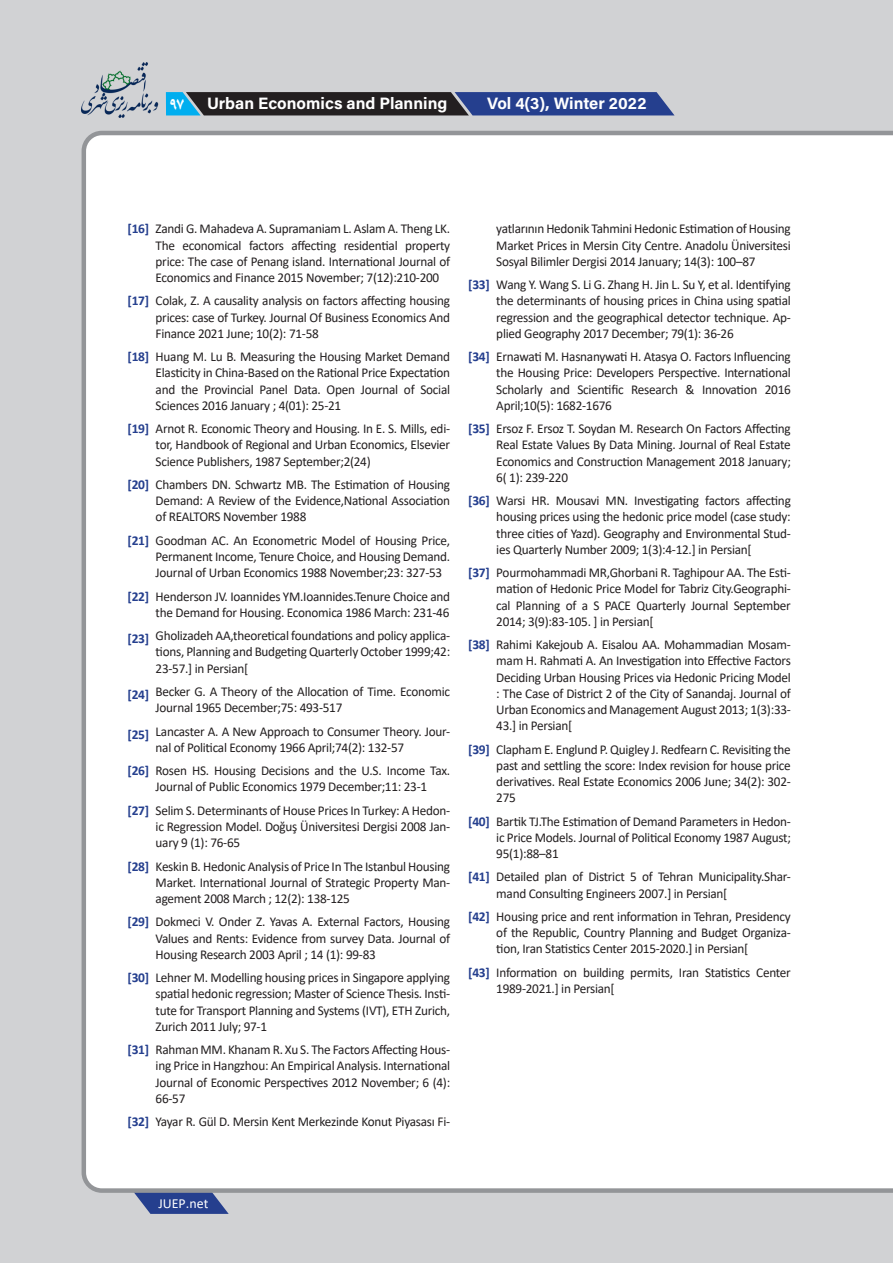
<style>
.page{position:relative;width:893px;height:1263px;background:#d1d2d4}
.page>*{position:absolute;margin:0;border:0;box-sizing:border-box;transform-origin:0 0}
.t1{font:16.5px "Acumin Variable Concept";color:#fff}
.t2{font:700 16.5px "B Nazanin";color:#fff}
.t3{font:13.8px "Calibri";color:#fff}
.Body{font:13.5px/16.2px "Calibri";letter-spacing:-.02em;color:#231f20}
.Body-2{font:700 13.5px "Calibri";letter-spacing:-.02em;color:#253f8e}
</style>
<div class="page">
<svg style="left:134px;top:1193px;width:95px;height:21px"></svg>
<div style="left:82px;top:131px;width:811px;height:1062px;background:#fff"></div>
<svg style="left:166px;top:92px;width:508px;height:23px;background:#27385c"></svg>
<img style="left:82px;top:63px;width:76px;height:54px">
<p class="t2" style="left:169px;top:94px;width:17px">97</p>
<p class="t1" style="left:207px;top:92px;width:242px">Urban Economics and Planning</p>
<p class="t1" style="left:487px;top:92px;width:161px">Vol , )3(4 Winter 2022</p>
<p class="Body-2" style="left:128px;top:219px;width:23px">]16[</p>
<p class="Body" style="left:156px;top:220px;width:296px;text-align:right">Zandi .G Mahadeva .A Supramaniam .L Aslam .A Theng LK. property</p>
<p class="Body" style="left:249px;top:237px;width:36px">factors</p>
<p class="Body" style="left:291px;top:237px;width:46px">affecting</p>
<p class="Body" style="left:156px;top:237px;width:296px">The<br>price: The case of Penang island. International Journal of<br>Economics and Finance 2015 November )7; 12(:210-200</p>
<p class="Body" style="left:156px;top:292px;width:296px;text-align:justify">Colak A.Z, causality analysis on factors affecting housing prices: case of Turkey. Journal Of Business Economics And Finance 2021 June; 10 : (2) 71-58</p>
<p class="Body" style="left:156px;top:348px;width:296px;text-align:justify">Huang M. Lu .B Measuring the Housing Market Demand Elasticity in China-Based on the Rational Price Expectation and the Provincial Panel Data. Open Journal of Social Sciences 2016 January )4; 01 :( 25-21</p>
<p class="Body" style="left:156px;top:436px;width:296px">tor, Handbook of Regional and Urban Economics, Elsevier</p>
<p class="Body" style="left:183px;top:237px;width:61px">economical</p>
<p class="Body" style="left:344px;top:237px;width:55px">residential</p>
<p class="Body-2" style="left:128px;top:291px;width:23px">]17[</p>
<p class="Body-2" style="left:128px;top:347px;width:23px">]18[</p>
<p class="Body-2" style="left:128px;top:419px;width:23px">]19[</p>
<p class="Body" style="left:156px;top:420px;width:296px">Arnot .R Economic Theory and Housing In. .S.E Mills, edi-</p>
<p class="Body" style="left:156px;top:453px;width:217px">Science Publishers, 1987 September )2; 24(</p>
<p class="Body" style="left:156px;top:476px;width:296px;text-align:justify">Chambers DN. Schwartz MB. The Estimation of Housing Demand A: Review of the Evidence,National Association of REALTORS November 1988</p>
<p class="Body" style="left:156px;top:532px;width:296px;text-align:justify">Goodman AC. An Econometric Model of Housing Price, Permanent Income, Tenure Choice, and Housing Demand.<br>Journal of Urban Economics 1988 November;23: 327-53</p>
<p class="Body" style="left:156px;top:588px;width:296px">Henderson JV. Ioannides YM.Ioannides.Tenure Choice and the Demand for Housing. Economica 1986 March: 231-46</p>
<p class="Body" style="left:156px;top:643px;width:296px">tions, Planning and Budgeting Quarterly October 1999;42:</p>
<p class="Body-2" style="left:128px;top:475px;width:23px">]20[</p>
<p class="Body-2" style="left:128px;top:531px;width:23px">]21[</p>
<p class="Body-2" style="left:128px;top:587px;width:23px">]22[</p>
<p class="Body-2" style="left:128px;top:629px;width:23px">]23[</p>
<p class="Body" style="left:156px;top:627px;width:296px">Gholizadeh AA,theoretical foundations and policy applica-</p>
<p class="Body" style="left:156px;top:660px;width:94px">23-57.] in Persian]</p>
<p class="Body" style="left:156px;top:683px;width:296px">Becker A.G Theory of the Allocation of Time. Economic<br>Journal 1965 December;75: 493-517</p>
<p class="Body" style="left:156px;top:739px;width:250px">nal of Political Economy 1966 April;74 : (2) 132-57</p>
<p class="Body-2" style="left:128px;top:685px;width:23px">]24[</p>
<p class="Body-2" style="left:128px;top:725px;width:23px">]25[</p>
<p class="Body-2" style="left:128px;top:761px;width:23px">]26[</p>
<p class="Body-2" style="left:128px;top:801px;width:23px">]27[</p>
<p class="Body" style="left:156px;top:723px;width:296px">Lancaster A.A New Approach to Consumer Theory. Jour-</p>
<p class="Body" style="left:156px;top:762px;width:296px">Rosen HS. Housing Decisions and the .S.U Income Tax.<br>Journal of Public Economics 1979 December;11: 23-1</p>
<p class="Body" style="left:156px;top:802px;width:296px">Selim .S Determinants of House Prices In Turkey A: Hedon-</p>
<p class="Body" style="left:156px;top:818px;width:296px">ic Regression Model. Doğuş Üniversitesi Dergisi 2008 Jan-</p>
<p class="Body" style="left:156px;top:834px;width:86px">uary : (1)9 76-65</p>
<p class="Body-2" style="left:128px;top:857px;width:23px">]28[</p>
<p class="Body" style="left:156px;top:858px;width:296px">Keskin .B Hedonic Analysis of Price In The Istanbul Housing</p>
<p class="Body" style="left:156px;top:890px;width:196px">agement 2008 March ; 12 : (2) 138-125</p>
<p class="Body" style="left:156px;top:874px;width:296px">Market. International Journal of Strategic Property Man-</p>
<p class="Body" style="left:156px;top:913px;width:296px;text-align:justify">Dokmeci .V Onder .Z Yavas .A External Factors, Housing Values and Rents: Evidence from survey Data. Journal of Housing Research 2003 April ; 14 : (1) 99-83</p>
<p class="Body" style="left:156px;top:969px;width:296px">Lehner M. Modelling housing prices in Singapore applying</p>
<p class="Body" style="left:156px;top:1002px;width:296px">tute for Transport Planning and Systems (IVT ,) ETH Zurich,</p>
<p class="Body-2" style="left:128px;top:912px;width:23px">]29[</p>
<p class="Body-2" style="left:128px;top:968px;width:23px">]30[</p>
<p class="Body" style="left:156px;top:985px;width:296px">spatial hedonic regression; Master of Science Thesis. Insti-</p>
<p class="Body" style="left:156px;top:1018px;width:113px">Zurich 2011 July; 97-1</p>
<p class="Body" style="left:156px;top:1057px;width:296px">ing Price in Hangzhou: An Empirical Analysis. International</p>
<p class="Body" style="left:156px;top:1041px;width:296px">Rahman MM. Khanam .R Xu .S The Factors Affecting Hous-</p>
<p class="Body" style="left:156px;top:1074px;width:296px">Journal of Economic Perspectives 2012 November : (4)6;<br>66-57</p>
<p class="Body-2" style="left:128px;top:1040px;width:23px">]31[</p>
<p class="Body-2" style="left:128px;top:1112px;width:23px">]32[</p>
<p class="Body" style="left:156px;top:1113px;width:296px">Yayar .R Gül .D Mersin Kent Merkezinde Konut Piyasası Fi-</p>
<p class="Body" style="left:496px;top:220px;width:296px">yatlarının Hedonik Tahmini Hedonic Estimation of Housing</p>
<p class="Body" style="left:496px;top:237px;width:296px">Market Prices in Mersin City Centre. Anadolu Üniversitesi<br>Sosyal Bilimler Dergisi 2014 January; 14 : (3) 100–87</p>
<p class="Body" style="left:496px;top:276px;width:296px">Wang .Y Wang .GL i.S Zhang .H Jin .L Su ,Y et al. Identifying the determinants of housing prices in China using spatial</p>
<p class="Body" style="left:496px;top:325px;width:239px">plied Geography 2017 December; 79 : (1) 36-26</p>
<p class="Body-2" style="left:468px;top:275px;width:23px">]33[</p>
<p class="Body" style="left:496px;top:309px;width:296px">regression and the geographical detector technique. Ap-</p>
<p class="Body" style="left:496px;top:348px;width:296px;text-align:right">Ernawati M. Hasnanywati .H Atasya O. Factors Influencing the Housing Price: Developers Perspective. International<br>2016</p>
<p class="Body-2" style="left:468px;top:347px;width:23px">]34[</p>
<p class="Body" style="left:577px;top:381px;width:48px">Scientific</p>
<p class="Body" style="left:496px;top:381px;width:117px">Scholarly<br>April;10 : (5) 1682-1676</p>
<p class="Body" style="left:496px;top:420px;width:296px;text-align:justify">Ersoz .F Ersoz .T Soydan M. Research On Factors Affecting Real Estate Values By Data Mining. Journal of Real Estate Economics and Construction Management 2018 January; : (1)6 239-220</p>
<p class="Body" style="left:496px;top:492px;width:296px">Warsi HR. Mousavi MN. Investigating factors affecting housing prices using the hedonic price model (case study:</p>
<p class="Body" style="left:496px;top:541px;width:257px">ies Quarterly Number 2009 )3(1; :4-12.] in Persian]</p>
<p class="Body" style="left:631px;top:381px;width:48px">Research</p>
<p class="Body" style="left:550px;top:381px;width:21px">and</p>
<p class="Body" style="left:685px;top:381px;width:11px">&amp;</p>
<p class="Body" style="left:702px;top:381px;width:57px">Innovation</p>
<p class="Body-2" style="left:468px;top:419px;width:23px">]35[</p>
<p class="Body-2" style="left:468px;top:491px;width:23px">]36[</p>
<p class="Body" style="left:496px;top:525px;width:296px">three cities of Yazd .) Geography and Environmental Stud-</p>
<p class="Body-2" style="left:468px;top:563px;width:23px">]37[</p>
<p class="Body" style="left:496px;top:564px;width:296px">Pourmohammadi MR,Ghorbani .R Taghipour AA. The Esti-</p>
<p class="Body" style="left:496px;top:613px;width:159px">2014 )9(3; :83-105. ] in Persian]</p>
<p class="Body" style="left:496px;top:652px;width:296px">mam .H Rahmati .A An Investigation into Effective Factors</p>
<p class="Body" style="left:496px;top:580px;width:296px">mation of Hedonic Price Model for Tabriz City.Geographi-</p>
<p class="Body" style="left:496px;top:597px;width:296px">cal Planning of Sa PACE Quarterly Journal September</p>
<p class="Body-2" style="left:468px;top:635px;width:23px">]38[</p>
<p class="Body" style="left:496px;top:636px;width:296px">Rahimi Kakejoub .A Eisalou AA. Mohammadian Mosam-</p>
<p class="Body" style="left:496px;top:669px;width:296px;text-align:justify">Deciding Urban Housing Prices via Hedonic Pricing Model : The Case of District 2 of the City of Sanandaj. Journal of Urban Economics and Management August 2 0 1 3 (3)1; : 3 3 - 43.] in Persian]</p>
<p class="Body" style="left:496px;top:741px;width:296px;text-align:justify">Clapham .E Englund .P Quigley .J Redfearn .C Revisiting the past and settling the score: Index revision for house price derivatives. Real Estate Economics 2006 June; 34 : (2) 302- 275</p>
<p class="Body" style="left:496px;top:829px;width:296px">ic Price Models. Journal of Political Economy 1987 August;</p>
<p class="Body-2" style="left:468px;top:740px;width:23px">]39[</p>
<p class="Body" style="left:496px;top:813px;width:296px">Bartik TJ.The Estimation of Demand Parameters in Hedon-</p>
<p class="Body" style="left:496px;top:845px;width:64px">95 (1) :88–81</p>
<p class="Body" style="left:496px;top:885px;width:232px">mand Consulting Engineers 2007.] in Persian]</p>
<p class="Body-2" style="left:468px;top:812px;width:23px">]40[</p>
<p class="Body-2" style="left:468px;top:867px;width:23px">]41[</p>
<p class="Body-2" style="left:468px;top:907px;width:23px">]42[</p>
<p class="Body" style="left:496px;top:868px;width:296px">Detailed plan of District 5 of Tehran Municipality.Shar-</p>
<p class="Body" style="left:496px;top:908px;width:296px">Housing price and rent information in Tehran, Presidency</p>
<p class="Body" style="left:496px;top:940px;width:254px">tion, Iran Statistics Center 2015-2020.] in Persian]</p>
<p class="Body" style="left:496px;top:924px;width:296px">of the Republic, Country Planning and Budget Organiza-</p>
<p class="Body" style="left:496px;top:964px;width:296px">Information on building permits, Iran Statistics Center<br>1989-2021.] in Persian]</p>
<p class="Body-2" style="left:468px;top:963px;width:23px">]43[</p>
<p class="t3" style="left:158px;top:1194px;width:51px">JUEP.net</p>
</div>
